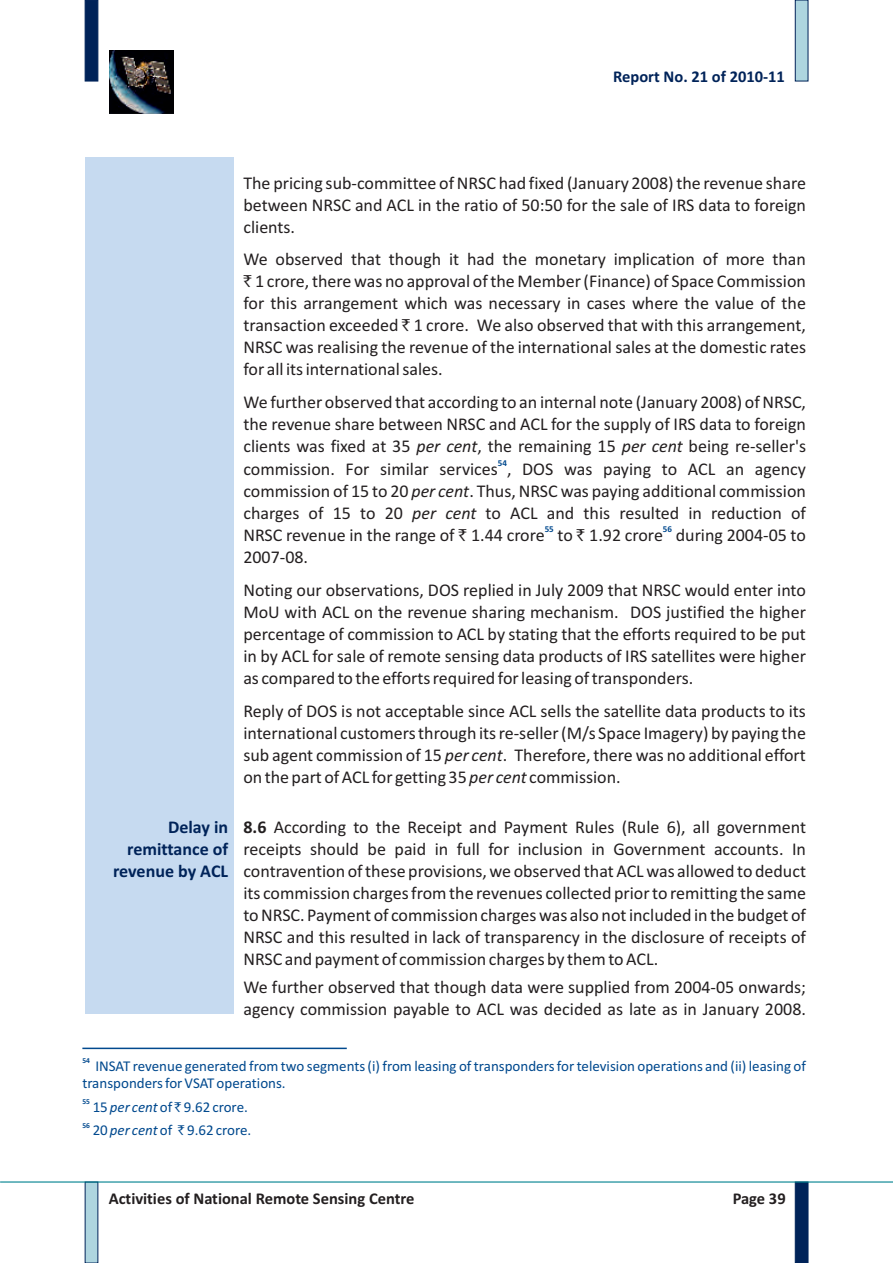
<style>
.page{position:relative;width:893px;height:1263px;background:#fff}
.page>*{position:absolute;margin:0;border:0;box-sizing:border-box;transform-origin:0 0}
.t1{font:18px/21.9px "Calibri";color:#231f20;text-align:justify}
.t2{font:700 18px/21.9px "Calibri";color:#002359;text-align:right}
.t3{font:700 16.5px "Calibri";color:#231f20}
.t4{font:700 16.5px "Calibri";color:#002359}
.t5{font:15px/17.4px "Calibri";color:#01498e}
.t6{font:700 9px "Calibri";color:#01498e}
.t7{font:700 7.5px "Calibri";color:#01498e}
.s1{font-family:"Rupee Foradian";font-size:16.5px}
.s2{font-style:italic}
.s3{font-weight:700}
.s4{font-family:"Rupee Foradian";font-size:13.5px}
</style>
<div class="page">
<svg style="left:794px;top:1182px;width:15px;height:81px"></svg>
<svg style="left:84px;top:1182px;width:15px;height:81px"></svg>
<hr style="left:0;top:1181px;width:893px;height:1px;background:#00828f">
<svg style="left:84px;top:0;width:15px;height:82px"></svg>
<svg style="left:794px;top:0;width:15px;height:82px"></svg>
<img style="left:109px;top:50px;width:64px;height:64px">
<div style="left:85px;top:157px;width:149px;height:857px;background:#c6daf0"></div>
<hr style="left:82px;top:1047px;width:265px;height:2px;background:#01498e">
<p class="t4" style="left:613px;top:69px;width:173px">Report No. 21 of 2010-11</p>
<p class="t1" style="left:243px;top:173px;width:564px">The pricing sub-committee of NRSC had fixed (January 2008) the revenue share between NRSC and ACL in the ratio of 50:50 for the sale of IRS data to foreign clients.</p>
<p class="t1" style="left:243px;top:250px;width:564px">We observed that though it had the monetary implication of more than <span class="s1">`</span> 1 crore, there was no approval of the Member (Finance) of Space Commission for this arrangement which was necessary in cases where the value of the transaction exceeded <span class="s1">`</span> 1 crore. We also observed that with this arrangement, NRSC was realising the revenue of the international sales at the domestic rates for all its international sales.</p>
<p class="t1" style="left:243px;top:393px;width:564px">We further observed that according to an internal note (January 2008) of NRSC, the revenue share between NRSC and ACL for the supply of IRS data to foreign clients was fixed at 35 <span class="s2">per cent</span>, the remaining 15 <span class="s2">per cent</span> being re-seller's commission. For similar services , DOS was paying to ACL an agency commission of 15 to 20 <span class="s2">per cent</span>. Thus, NRSC was paying additional commission charges of 15 to 20 <span class="s2">per cent</span> to ACL and this resulted in reduction of NRSC revenue in the range of <span class="s1">`</span> 1.44 crore to <span class="s1">`</span> 1.92 crore during 2004-05 to 2007-08.</p>
<p class="t1" style="left:243px;top:580px;width:564px">Noting our observations, DOS replied in July 2009 that NRSC would enter into MoU with ACL on the revenue sharing mechanism. DOS justified the higher percentage of commission to ACL by stating that the efforts required to be put in by ACL for sale of remote sensing data products of IRS satellites were higher as compared to the efforts required for leasing of transponders.</p>
<p class="t1" style="left:243px;top:701px;width:564px">Reply of DOS is not acceptable since ACL sells the satellite data products to its international customers through its re-seller (M/s Space Imagery) by paying the sub agent commission of 15 <span class="s2">per cent</span>. Therefore, there was no additional effort on the part of ACL for getting 35 <span class="s2">per cent</span> commission.</p>
<p class="t6" style="left:498px;top:459px;width:11px">54</p>
<p class="t6" style="left:545px;top:525px;width:11px">55</p>
<p class="t6" style="left:663px;top:525px;width:11px">56</p>
<p class="t2" style="left:113px;top:818px;width:117px">Delay in remittance of revenue by ACL</p>
<p class="t1" style="left:243px;top:817px;width:564px"><span class="s3">8.6</span> According to the Receipt and Payment Rules (Rule 6), all government receipts should be paid in full for inclusion in Government accounts. In contravention of these provisions, we observed that ACL was allowed to deduct its commission charges from the revenues collected prior to remitting the same to NRSC. Payment of commission charges was also not included in the budget of NRSC and this resulted in lack of transparency in the disclosure of receipts of NRSC and payment of commission charges by them to ACL.</p>
<p class="t1" style="left:243px;top:978px;width:564px">We further observed that though data were supplied from 2004-05 onwards; agency commission payable to ACL was decided as late as in January 2008.</p>
<p class="t7" style="left:82px;top:1058px;width:9px">54</p>
<p class="t5" style="left:82px;top:1058px;width:725px;text-indent:13px">INSAT revenue generated from two segments (i) from leasing of transponders for television operations and (ii) leasing of transponders for VSAT operations.</p>
<p class="t7" style="left:82px;top:1098px;width:9px">55</p>
<p class="t5" style="left:93px;top:1099px;width:157px">15<span class="s2">per cent</span>of <span class="s4">`</span> 9.62 crore.</p>
<p class="t7" style="left:82px;top:1122px;width:9px">56</p>
<p class="t5" style="left:93px;top:1122px;width:160px">20 <span class="s2">per cent</span> of <span class="s4">`</span> 9.62 crore.</p>
<p class="t3" style="left:109px;top:1192px;width:307px">Activities of National Remote Sensing Centre</p>
<p class="t3" style="left:733px;top:1192px;width:55px">Page 39</p>
</div>
